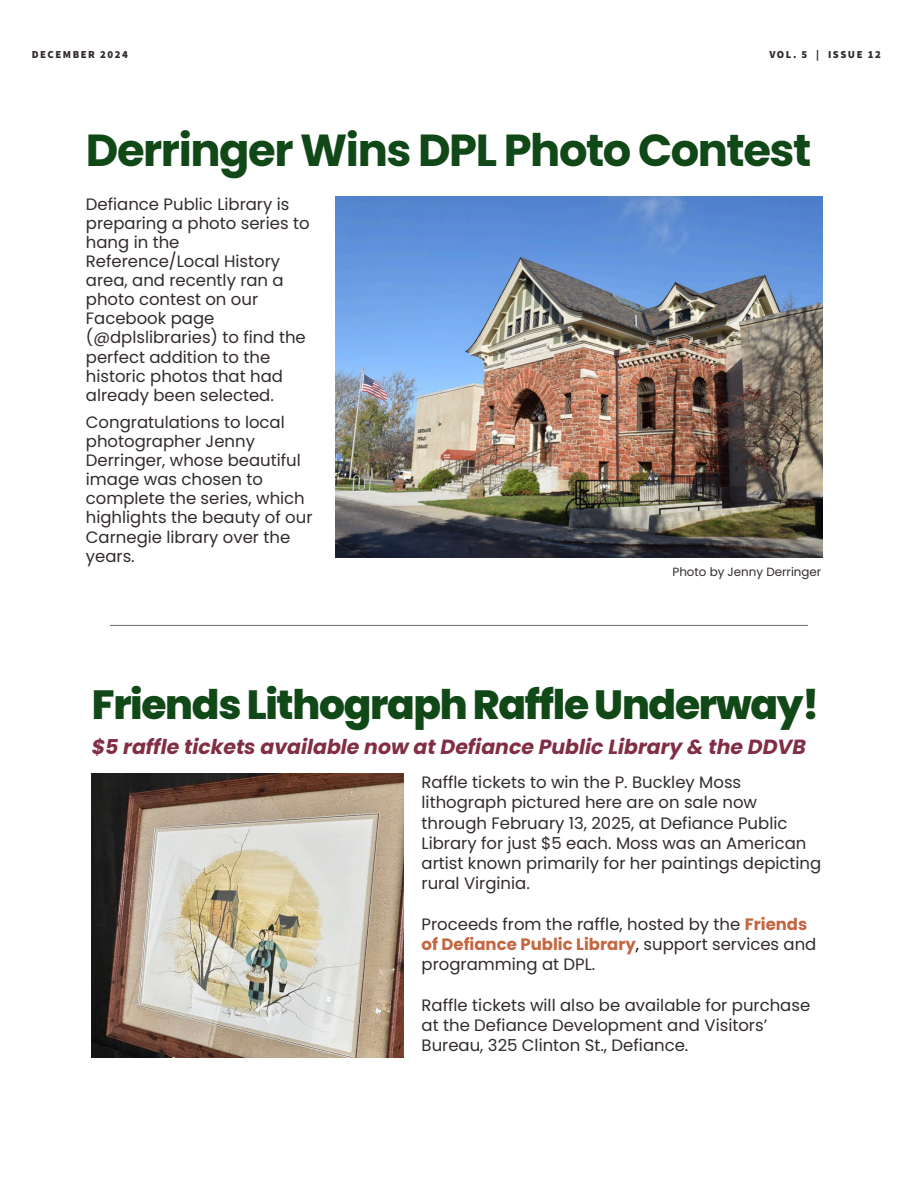
<style>
.page{position:relative;width:918px;height:1188px;background:#fff}
.page>*{position:absolute;margin:0;border:0;box-sizing:border-box;transform-origin:0 0}
.t1{font:700 44.85px "Poppins";letter-spacing:-.03em;color:#114817}
.t2{font:800 40.8px "Poppins";letter-spacing:-.03em;color:#114817}
.t3{font:italic 700 20.4px "Poppins";color:#822d46}
.t4{font:16.5px/19.2px "Poppins";color:#322b2d}
.t5{font:11.85px "Poppins";color:#322b2d}
.t6{font:900 10.8px "Mada";letter-spacing:.14em;color:#322b2d}
.t7{font:900 10.65px "Mada";letter-spacing:.14em;color:#322b2d}
.s1{font-weight:700;color:#c46740}
.s2{color:#000}
</style>
<div class="page">
<img style="left:335px;top:196px;width:487px;height:361px">
<img style="left:92px;top:773px;width:311px;height:285px">
<hr style="left:110px;top:625px;width:698px;height:1px;background:#7b7673">
<p class="t6" style="left:32px;top:48px;width:98px">DECEMBER 2024</p>
<p class="t7" style="left:769px;top:49px;width:113px">VOL. 5 | ISSUE 12</p>
<h1 class="t1" style="left:86px;top:119px;width:727px">Derringer Wins DPL Photo Contest</h1>
<h4 class="t4" style="left:86px;top:194px;width:225px">Defiance Public Library is preparing a photo series to hang in the<br>Reference/Local History area, and recently ran a photo contest on our<br>Facebook page (@dplslibraries) to find the perfect addition to the historic photos that had already been selected.</h4>
<h4 class="t4" style="left:86px;top:412px;width:228px">Congratulations to local photographer Jenny<br>Derringer, whose beautiful image was chosen to complete the series, which highlights the beauty of our<br>Carnegie library over the years.</h4>
<h1 class="t5" style="left:673px;top:563px;width:150px">Photo by Jenny Derringer</h1>
<h3 class="t2" style="left:92px;top:677px;width:729px">Friends Lithograph Raffle Underway!</h3>
<p class="t3" style="left:92px;top:733px;width:716px">$5 raffle tickets available now at Defiance Public Library &amp; the DDVB</p>
<p class="t4" style="left:422px;top:772px;width:401px;line-height:20.2px">Raffle tickets to win the P. Buckley Moss lithograph pictured here are on sale now through February 13, 2025, at Defiance Public Library for just $5 each. Moss was an American artist known primarily for her paintings depicting rural Virginia.</p>
<p class="t4" style="left:422px;top:914px;width:396px;line-height:20.2px">Proceeds from the raffle, hosted by the <span class="s1">Friends of Defiance Public Library</span><span class="s2">,</span> support services and programming at DPL.</p>
<p class="t4" style="left:422px;top:995px;width:390px;line-height:20.2px">Raffle tickets will also be available for purchase at the Defiance Development and Visitors’<br>Bureau, 325 Clinton St., Defiance.</p>
</div>
